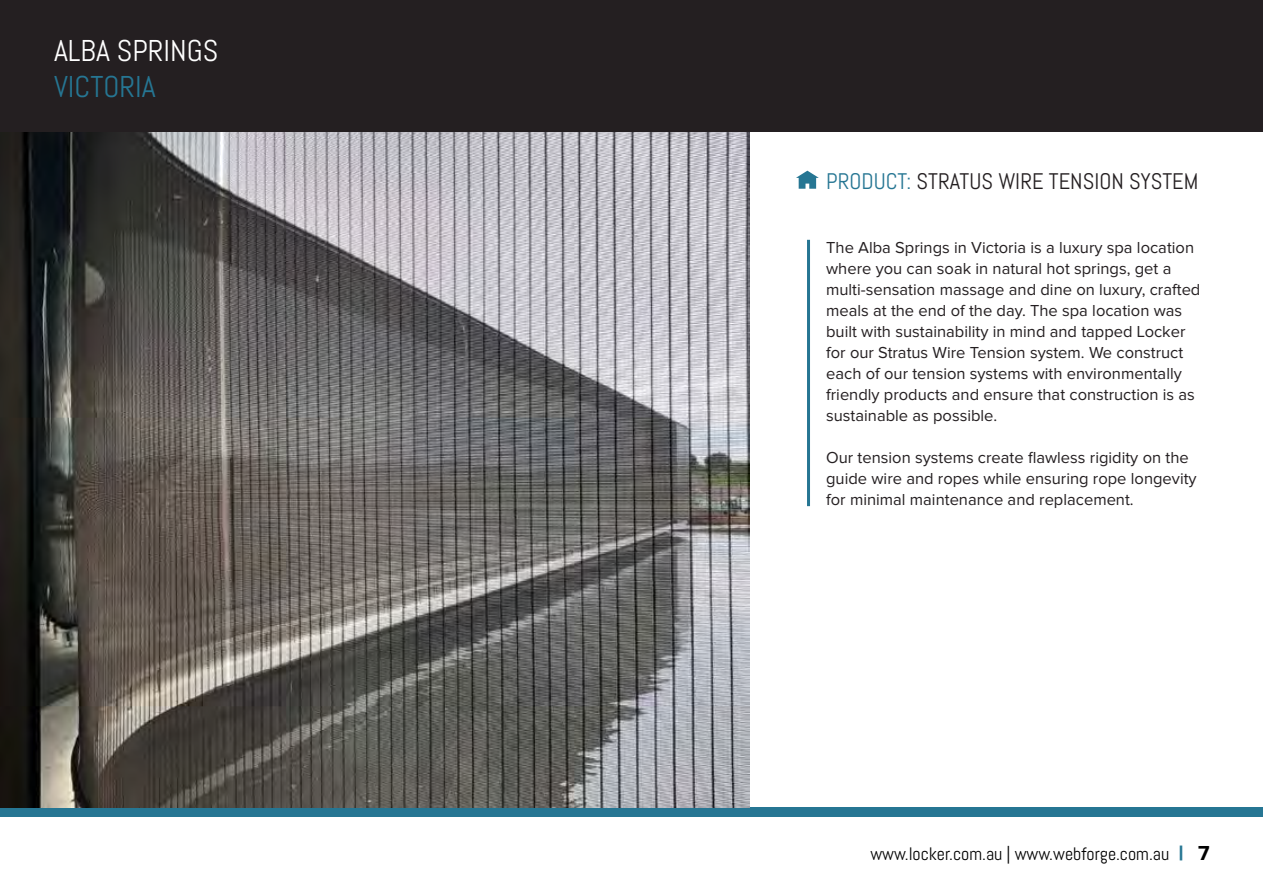
<style>
.page{position:relative;width:1263px;height:894px;background:#fff}
.page>*{position:absolute;margin:0;border:0;box-sizing:border-box;transform-origin:0 0}
.t1{font:30px "Abel";color:#fff}
.t2{font:30px "Abel";color:#267693}
.t3{font:22.5px "Abel";color:#241f21}
.t4{font:18px "Abel";color:#000}
.t5{font:16.5px/21px "Proxima Nova";color:#241f21}
.s1{color:#267693}
.s2{font-family:"Proxima Nova";font-weight:900;font-size:21px;color:#267693}
.s3{font-family:"Proxima Nova";font-weight:700;font-size:21px}
</style>
<div class="page">
<div style="left:0;top:807px;width:1263px;height:9px;background:#267693"></div>
<img style="left:0;top:131px;width:749px;height:676px">
<svg style="left:796px;top:171px;width:22px;height:18px"></svg>
<hr style="left:807px;top:240px;width:3px;height:266px;background:#267693">
<div style="left:0;top:0;width:1263px;height:131px;background:#241f21"></div>
<h1 class="t1" style="left:54px;top:32px;width:166px">ALBA SPRINGS</h1>
<h1 class="t2" style="left:54px;top:68px;width:103px">VICTORIA</h1>
<h2 class="t3" style="left:826px;top:167px;width:374px"><span class="s1">PRODUCT:</span> STRATUS WIRE TENSION SYSTEM</h2>
<p class="t5" style="left:826px;top:237px;width:376px">The Alba Springs in Victoria is a luxury spa location where you can soak in natural hot springs, get a multi-sensation massage and dine on luxury, crafted meals at the end of the day. The spa location was built with sustainability in mind and tapped Locker for our Stratus Wire Tension system. We construct each of our tension systems with environmentally friendly products and ensure that construction is as sustainable as possible.</p>
<p class="t5" style="left:826px;top:447px;width:372px">Our tension systems create flawless rigidity on the guide wire and ropes while ensuring rope longevity for minimal maintenance and replacement.</p>
<p class="t4" style="left:870px;top:842px;width:341px">www.locker.com.au | www.webforge.com.au <span class="s2">|</span> <span class="s3">7</span></p>
</div>
